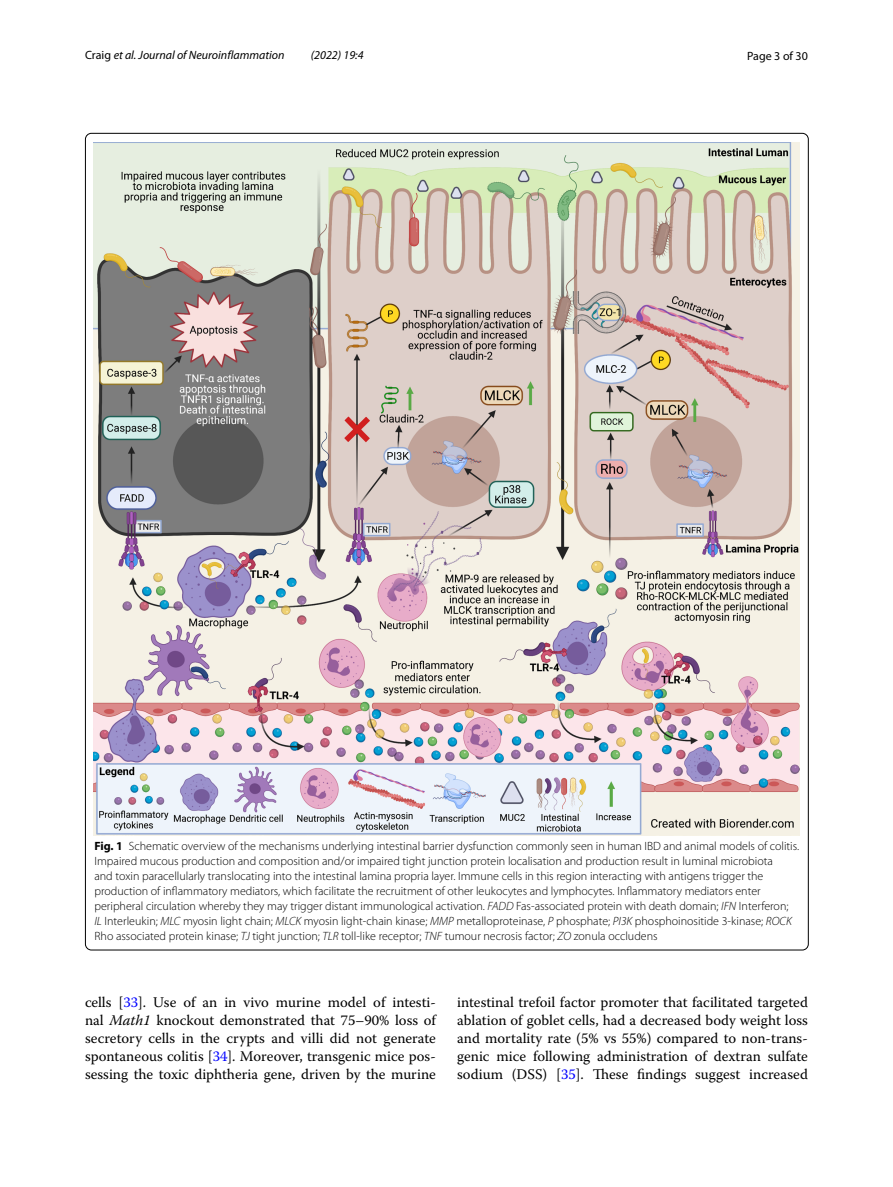
<style>
.page{position:relative;width:893px;height:1187px;background:#fff}
.page>*{position:absolute;margin:0;border:0;box-sizing:border-box;transform-origin:0 0}
.t1{font:14.7px/18px "Warnock Pro";color:#000;text-align:justify}
.t2{font:300 12px/15px "Myriad Pro";color:#000}
.t3{font:italic 12px "Myriad Pro";color:#000}
.t4{font:12px "Myriad Pro";color:#000}
.s1{font-style:normal}
.s2{font-weight:700}
.s3{font-style:italic}
.s4{color:#00f}
</style>
<div class="page">
<img style="left:94px;top:142px;width:706px;height:693px">
<p class="t3" style="left:85px;top:48px;width:201px"><span class="s1">Craig</span> et al. Journal of Neuroinflammation</p>
<p class="t3" style="left:311px;top:48px;width:54px">(2022) 19:4</p>
<p class="t4" style="left:747px;top:48px;width:62px">Page 3 of 30</p>
<p class="t2" style="left:94px;top:838px;width:706px"><span class="s2">Fig. 1</span> Schematic overview of the mechanisms underlying intestinal barrier dysfunction commonly seen in human IBD and animal models of colitis.<br>Impaired mucous production and composition and/or impaired tight junction protein localisation and production result in luminal microbiota<br>and toxin paracellularly translocating into the intestinal lamina propria layer. Immune cells in this region interacting with antigens trigger the production of inflammatory mediators, which facilitate the recruitment of other leukocytes and lymphocytes. Inflammatory mediators enter peripheral circulation whereby they may trigger distant immunological activation. <span class="s3">FADD</span> Fas-associated protein with death domain; <span class="s3">IFN</span> Interferon;<br><span class="s3">IL</span> Interleukin; <span class="s3">MLC</span> myosin light chain; <span class="s3">MLCK</span> myosin light-chain kinase; <span class="s3">MMP</span> metalloproteinase, <span class="s3">P</span> phosphate; <span class="s3">PI3K</span> phosphoinositide 3-kinase; <span class="s3">ROCK </span>Rho associated protein kinase; <span class="s3">TJ</span> tight junction; <span class="s3">TLR</span> toll-like receptor; <span class="s3">TNF</span> tumour necrosis factor; <span class="s3">ZO</span> zonula occludens</p>
<p class="t1" style="left:85px;top:992px;width:352px">cells [<span class="s4">33</span>]. Use of an in vivo murine model of intesti&shy;nal <span class="s3">Math1</span> knockout demonstrated that 75–90% loss of secretory cells in the crypts and villi did not generate spontaneous colitis [<span class="s4">34</span>]. Moreover, transgenic mice pos&shy;sessing the toxic diphtheria gene, driven by the murine</p>
<p class="t1" style="left:457px;top:992px;width:352px">intestinal trefoil factor promoter that facilitated targeted ablation of goblet cells, had a decreased body weight loss and mortality rate (5% vs 55%) compared to non-trans&shy;genic mice following administration of dextran sulfate sodium (DSS) [<span class="s4">35</span>]. These findings suggest increased</p>
</div>
